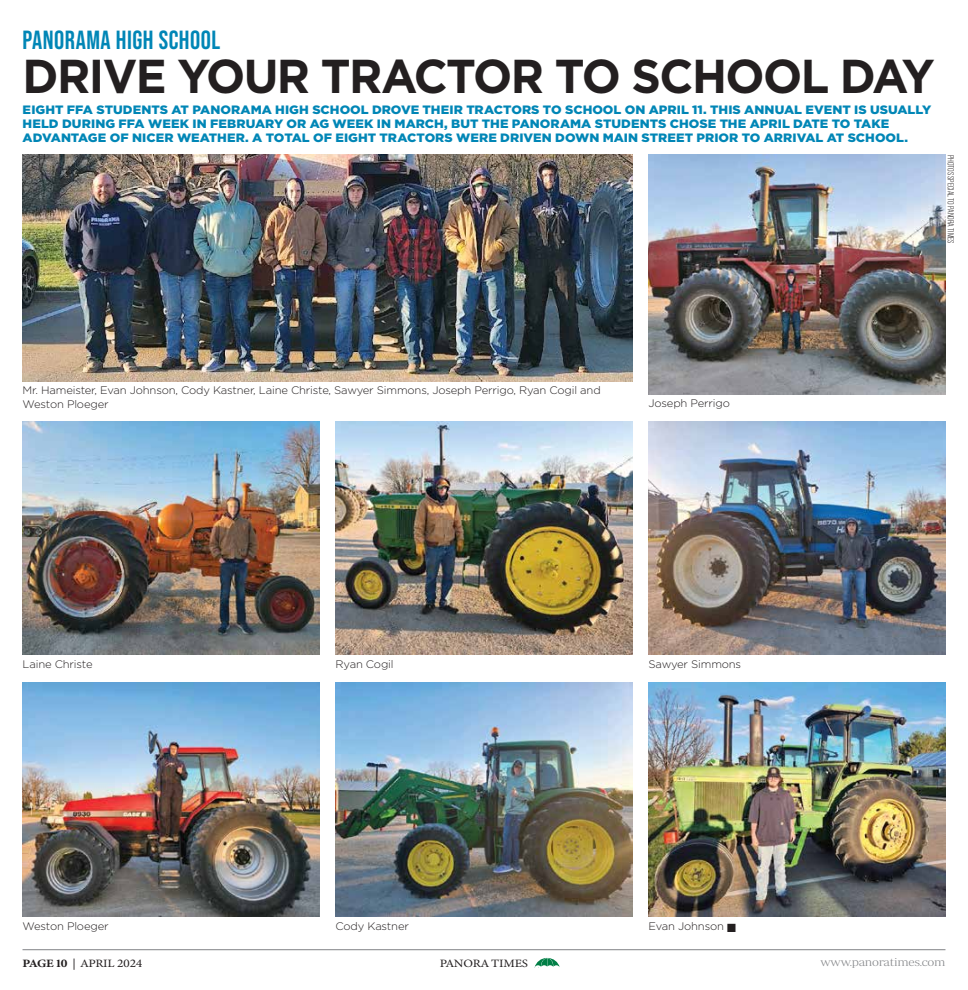
<style>
.page{position:relative;width:968px;height:990px;background:#fff}
.page>*{position:absolute;margin:0;border:0;box-sizing:border-box;transform-origin:0 0}
.t1{font:700 47.5px "Gotham";letter-spacing:-.035em;color:#231f20}
.t2{font:700 26.25px "Bebas Neue Pro";letter-spacing:.02em;color:#0086b6}
.t3{font:900 12.12px/13.8px "Gotham";color:#0086b6;scale:1.05 1}
.t4{font:11.25px "Minion Variable Concept";letter-spacing:-.02em;color:#231f20;scale:1.13 1}
.t5{font:11.25px "Periodico Display Xt Lg";letter-spacing:-.02em;color:#808285;scale:1.13 1}
.t6{font:300 10.88px/13.1px "Gotham";letter-spacing:-.015em;color:#231f20}
.t7{font:8.75px "Bebas Neue Pro";letter-spacing:-.01em;color:#231f20}
</style>
<div class="page">
<hr style="left:22px;top:949px;width:923px;height:1px;background:#808285">
<svg style="left:534px;top:958px;width:25px;height:9px"></svg>
<img style="left:335px;top:682px;width:297px;height:235px">
<img style="left:648px;top:682px;width:297px;height:235px">
<img style="left:648px;top:154px;width:297px;height:240px">
<img style="left:23px;top:421px;width:297px;height:234px">
<img style="left:335px;top:421px;width:297px;height:234px">
<img style="left:648px;top:421px;width:297px;height:234px">
<img style="left:23px;top:682px;width:297px;height:235px">
<img style="left:23px;top:154px;width:609px;height:227px">
<h2 class="t2" style="left:23px;top:25px;width:199px">PANORAMA HIGH SCHOOL</h2>
<h1 class="t1" style="left:23px;top:49px;width:913px">DRIVE YOUR TRACTOR TO SCHOOL DAY</h1>
<p class="t3" style="left:23px;top:103px;width:866px">EIGHT FFA STUDENTS AT PANORAMA HIGH SCHOOL DROVE THEIR TRACTORS TO SCHOOL ON APRIL 11. THIS ANNUAL EVENT IS USUALLY<br>HELD DURING FFA WEEK IN FEBRUARY OR AG WEEK IN MARCH, BUT THE PANORAMA STUDENTS CHOSE THE APRIL DATE TO TAKE<br>ADVANTAGE OF NICER WEATHER. A TOTAL OF EIGHT TRACTORS WERE DRIVEN DOWN MAIN STREET PRIOR TO ARRIVAL AT SCHOOL.</p>
<p class="t7" style="left:955px;top:155px;width:90px;rotate:90deg">PHOTOS SPECIAL TO PANORA TIMES</p>
<p class="t6" style="left:23px;top:384px;width:579px">Mr. Hameister, Evan Johnson, Cody Kastner, Laine Christe, Sawyer Simmons, Joseph Perrigo, Ryan Cogil and<br>Weston Ploeger</p>
<p class="t6" style="left:648px;top:397px;width:83px">Joseph Perrigo</p>
<p class="t6" style="left:23px;top:658px;width:71px">Laine Christe</p>
<p class="t6" style="left:335px;top:658px;width:60px">Ryan Cogil</p>
<p class="t6" style="left:648px;top:658px;width:94px">Sawyer Simmons</p>
<p class="t6" style="left:23px;top:919px;width:87px">Weston Ploeger</p>
<p class="t6" style="left:335px;top:919px;width:75px">Cody Kastner</p>
<p class="t6" style="left:648px;top:920px;width:89px">Evan Johnson ■</p>
<p class="t4" style="left:22px;top:955px;width:108px">PAGE 10 | APRIL 2024</p>
<p class="t4" style="left:440px;top:955px;width:80px">PANORA TIMES</p>
<p class="t5" style="left:820px;top:956px;width:112px">www.panoratimes.com</p>
</div>
